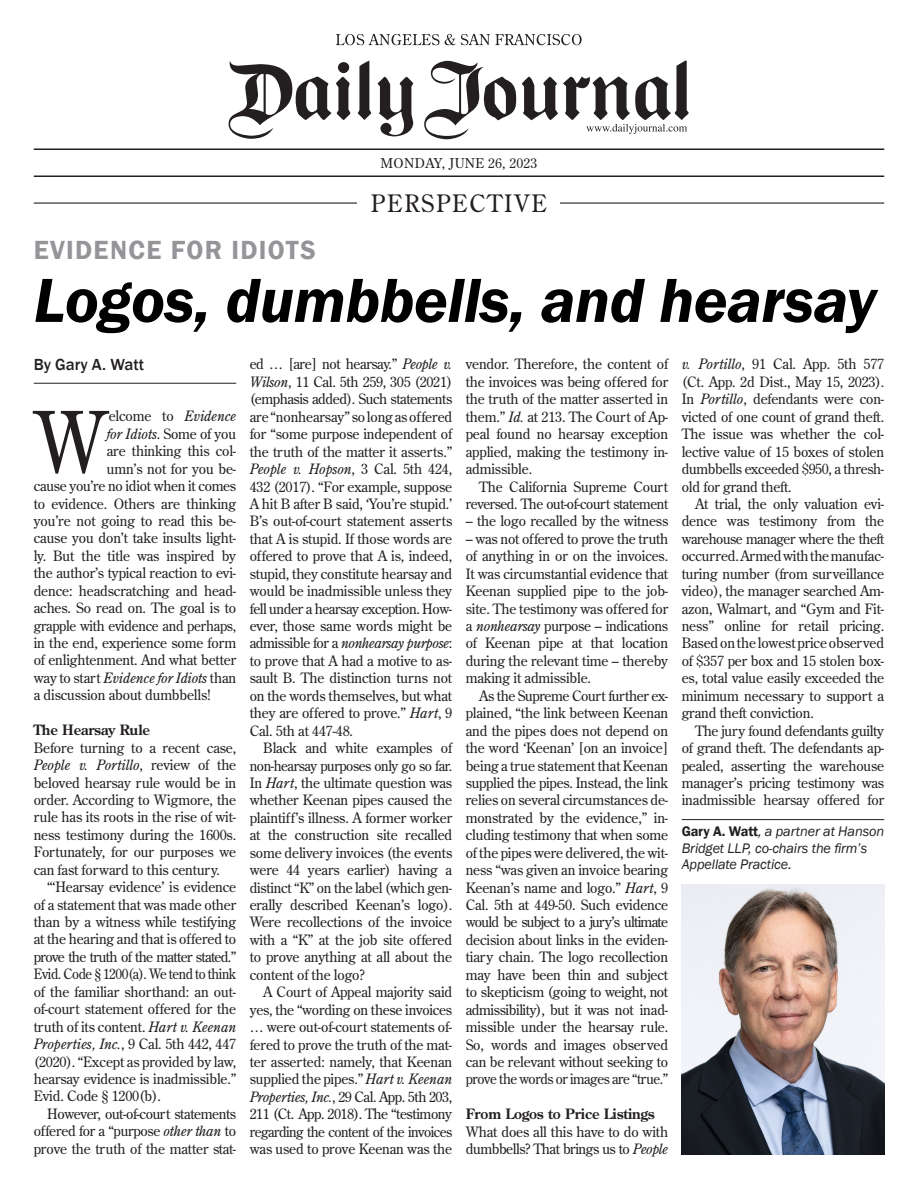
<style>
.page{position:relative;width:918px;height:1188px;background:#fff}
.page>*{position:absolute;margin:0;border:0;box-sizing:border-box;transform-origin:0 0}
.t1{font:85.65px "Century Old Style Std";color:#231f20;scale:.9 1}
.t2{font:italic 600 64.5px "Franklin Gothic";letter-spacing:-.01em;color:#000}
.t3{font:600 27px "Franklin Gothic";letter-spacing:.05em;color:#939598}
.t4{font:24px "Century Old Style Std";letter-spacing:.08em;color:#231f20}
.t5{font:500 16.5px "Franklin Gothic";color:#231f20}
.t6{font:14.25px/17.4px "Century Old Style Std";letter-spacing:-.01em;color:#231f20;text-align:justify}
.t7{font:italic 14.25px/16.5px "Franklin Gothic";letter-spacing:-.01em;color:#231f20}
.t8{font:700 14.25px "Century Old Style Std";letter-spacing:-.01em;color:#231f20}
.t9{font:italic 14.25px "Century Old Style Std";letter-spacing:-.01em;color:#231f20}
.t10{font:14.25px "Century Old Style Std";letter-spacing:-.01em;color:#231f20;scale:.96 1}
.t11{font:13.5px "Century Old Style Std";letter-spacing:.02em;color:#231f20}
.s1{font-style:italic}
.s2{font-style:normal}
.s3{font-weight:600;font-style:normal}
</style>
<div class="page">
<hr style="left:34px;top:383px;width:202px;height:1px;background:#231f20">
<img style="left:682px;top:884px;width:202px;height:270px">
<hr style="left:682px;top:819px;width:202px;height:1px;background:#231f20">
<hr style="left:34px;top:148px;width:850px;height:2px;background:#231f20">
<hr style="left:34px;top:176px;width:850px;height:1px;background:#231f20">
<hr style="left:34px;top:202px;width:850px;height:2px;background:#231f20">
<svg style="left:336px;top:34px;width:246px;height:11px"></svg>
<svg style="left:358px;top:61px;width:13px;height:59px"></svg>
<svg style="left:229px;top:61px;width:121px;height:78px"></svg>
<svg style="left:378px;top:77px;width:35px;height:59px"></svg>
<svg style="left:424px;top:61px;width:92px;height:78px"></svg>
<svg style="left:522px;top:61px;width:167px;height:73px"></svg>
<div style="left:358px;top:189px;width:202px;height:27px;background:#fff"></div>
<p class="t3" style="left:34px;top:234px;width:284px">EVIDENCE FOR IDIOTS</p>
<p class="t11" style="left:381px;top:154px;width:158px">MONDAY, JUNE 26, 2023</p>
<p class="t4" style="left:371px;top:188px;width:178px">PERSPECTIVE</p>
<p class="t2" style="left:34px;top:259px;width:844px">Logos, dumbbells, and hearsay</p>
<p class="t5" style="left:34px;top:354px;width:112px">By Gary A. Watt</p>
<p class="t1" style="left:34px;top:387px;width:83px">W</p>
<p class="t6" style="left:109px;top:407px;width:129px">elcome to <span class="s1">Evidence</span></p>
<p class="t6" style="left:107px;top:425px;width:131px"><span class="s1">for Idiots</span>. Some of you</p>
<p class="t6" style="left:107px;top:442px;width:131px">are thinking this col-</p>
<p class="t6" style="left:107px;top:460px;width:131px">umn’s not for you be-</p>
<p class="t6" style="left:34px;top:477px;width:204px">cause you’re no idiot when it comes</p>
<p class="t6" style="left:34px;top:494px;width:204px">to evidence. Others are thinking</p>
<p class="t6" style="left:34px;top:512px;width:204px">you’re not going to read this be-</p>
<p class="t6" style="left:34px;top:529px;width:204px">cause you don’t take insults light-</p>
<p class="t6" style="left:34px;top:547px;width:204px">ly. But the title was inspired by</p>
<p class="t6" style="left:34px;top:564px;width:204px">the author’s typical reaction to evi-</p>
<p class="t6" style="left:34px;top:582px;width:204px">dence: headscratching and head-</p>
<p class="t6" style="left:34px;top:599px;width:204px">aches. So read on. The goal is to</p>
<p class="t10" style="left:34px;top:616px;width:212px">grapple with evidence and perhaps,</p>
<p class="t6" style="left:34px;top:634px;width:204px">in the end, experience some form</p>
<p class="t6" style="left:34px;top:651px;width:204px">of enlightenment. And what better</p>
<p class="t9" style="left:34px;top:669px;width:204px"><span class="s2">way to start</span> Evidence for Idiots <span class="s2">than</span></p>
<p class="t6" style="left:34px;top:686px;width:179px">a discussion about dumbbells!</p>
<p class="t8" style="left:34px;top:721px;width:118px">The Hearsay Rule</p>
<p class="t6" style="left:34px;top:739px;width:204px">Before turning to a recent case, <span class="s1">People v. Portillo</span>, review of the beloved hearsay rule would be in order. According to Wigmore, the rule has its roots in the rise of wit&shy;ness testimony during the 1600s.<br>Fortunately, for our purposes we can fast forward to this century.</p>
<p class="t6" style="left:34px;top:878px;width:204px;text-indent:14px">“‘Hearsay evidence’ is evidence of a statement that was made other than by a witness while testifying at the hearing and that is offered to prove the truth of the matter stated.” Evid. Code § 1200(a). We tend to think of the familiar shorthand: an out&shy;of-court statement offered for the truth of its content. <span class="s1">Hart v. Keenan Properties, Inc.</span>, 9 Cal. 5th 442, 447 (2020). “Except as provided by law, hearsay evidence is inadmissible.” Evid. Code § 1200(b).</p>
<p class="t6" style="left:34px;top:1105px;width:204px;text-indent:14px">However, out-of-court statements offered for a “purpose <span class="s1">other than</span> to prove the truth of the matter stat-</p>
<p class="t6" style="left:250px;top:355px;width:204px">ed … [are] not hearsay.” <span class="s1">People v.<br>Wilson</span>, 11 Cal. 5th 259, 305 (2021) (emphasis added). Such statements are “nonhearsay” so long as offered for “some purpose independent of the truth of the matter it asserts.” <span class="s1">People v. Hopson</span>, 3 Cal. 5th 424, 432 (2017). “For example, suppose A hit B after B said, ‘You’re stupid.’ B’s out-of-court statement asserts that A is stupid. If those words are offered to prove that A is, indeed, stupid, they constitute hearsay and would be inadmissible unless they fell under a hearsay exception. How&shy;ever, those same words might be admissible for a <span class="s1">nonhearsay purpose</span>: to prove that A had a motive to as&shy;sault B. The distinction turns not on the words themselves, but what they are offered to prove.” <span class="s1">Hart</span>, 9<br>Cal. 5th at 447-48.</p>
<p class="t6" style="left:250px;top:739px;width:204px;text-indent:14px">Black and white examples of non-hearsay purposes only go so far.<br>In <span class="s1">Hart</span>, the ultimate question was whether Keenan pipes caused the plaintiff’s illness. A former worker at the construction site recalled some delivery invoices (the events were 44 years earlier) having a distinct “K” on the label (which gen&shy;erally described Keenan’s logo).<br>Were recollections of the invoice with a “K” at the job site offered to prove anything at all about the content of the logo?</p>
<p class="t6" style="left:250px;top:983px;width:204px;text-indent:14px">A Court of Appeal majority said yes, the “wording on these invoices … were out-of-court statements of&shy;fered to prove the truth of the mat&shy;ter asserted: namely, that Keenan supplied the pipes.” <span class="s1">Hart v. Keenan Properties, Inc.</span>, 29 Cal. App. 5th 203, 211 (Ct. App. 2018). The “testimony regarding the content of the invoices was used to prove Keenan was the</p>
<p class="t6" style="left:466px;top:355px;width:204px">vendor. Therefore, the content of the invoices was being offered for the truth of the matter asserted in them.” <span class="s1">Id.</span> at 213. The Court of Ap&shy;peal found no hearsay exception applied, making the testimony in&shy;admissible.</p>
<p class="t6" style="left:466px;top:477px;width:204px;text-align:right">The California Supreme Court reversed. The out-of-court statement</p>
<p class="t6" style="left:466px;top:512px;width:204px">– the logo recalled by the witness</p>
<p class="t6" style="left:466px;top:530px;width:204px">– was not offered to prove the truth of anything in or on the invoices.<br>It was circumstantial evidence that Keenan supplied pipe to the job&shy;site. The testimony was offered for a <span class="s1">nonhearsay</span> purpose – indications of Keenan pipe at that location during the relevant time – thereby making it admissible.</p>
<p class="t6" style="left:466px;top:687px;width:204px;text-indent:14px">As the Supreme Court further ex&shy;plained, “the link between Keenan and the pipes does not depend on the word ‘Keenan’ [on an invoice] being a true statement that Keenan supplied the pipes. Instead, the link relies on several circumstances de&shy;monstrated by the evidence,” in&shy;cluding testimony that when some of the pipes were delivered, the wit&shy;ness “was given an invoice bearing Keenan’s name and logo.” <span class="s1">Hart</span>, 9<br>Cal. 5th at 449-50. Such evidence would be subject to a jury’s ultimate decision about links in the eviden&shy;tiary chain. The logo recollection may have been thin and subject to skepticism (going to weight, not admissibility), but it was not inad&shy;missible under the hearsay rule.<br>So, words and images observed can be relevant without seeking to prove the words or images are “true.”</p>
<p class="t8" style="left:466px;top:1105px;width:191px">From Logos to Price Listings</p>
<p class="t6" style="left:466px;top:1123px;width:204px">What does all this have to do with dumbbells? That brings us to <span class="s1">People</span></p>
<p class="t6" style="left:682px;top:355px;width:204px"><span class="s1">v. Portillo</span>, 91 Cal. App. 5th 577 (Ct. App. 2d Dist., May 15, 2023).<br>In <span class="s1">Portillo</span>, defendants were con&shy;victed of one count of grand theft.<br>The issue was whether the col&shy;lective value of 15 boxes of stolen dumbbells exceeded $950, a thresh&shy;old for grand theft.</p>
<p class="t6" style="left:682px;top:495px;width:204px;text-indent:14px">At trial, the only valuation evi&shy;dence was testimony from the warehouse manager where the theft occurred. Armed with the manufac&shy;turing number (from surveillance video), the manager searched Am&shy;azon, Walmart, and “Gym and Fit&shy;ness” online for retail pricing.<br>Based on the lowest price observed of $357 per box and 15 stolen box&shy;es, total value easily exceeded the minimum necessary to support a grand theft conviction.</p>
<p class="t6" style="left:682px;top:722px;width:204px;text-indent:14px">The jury found defendants guilty of grand theft. The defendants ap&shy;pealed, asserting the warehouse manager’s pricing testimony was inadmissible hearsay offered for</p>
<p class="t7" style="left:682px;top:824px;width:204px"><span class="s3">Gary A. Watt</span>, a partner at Hanson<br>Bridget LLP, co-chairs the firm’s<br>Appellate Practice.</p>
</div>
